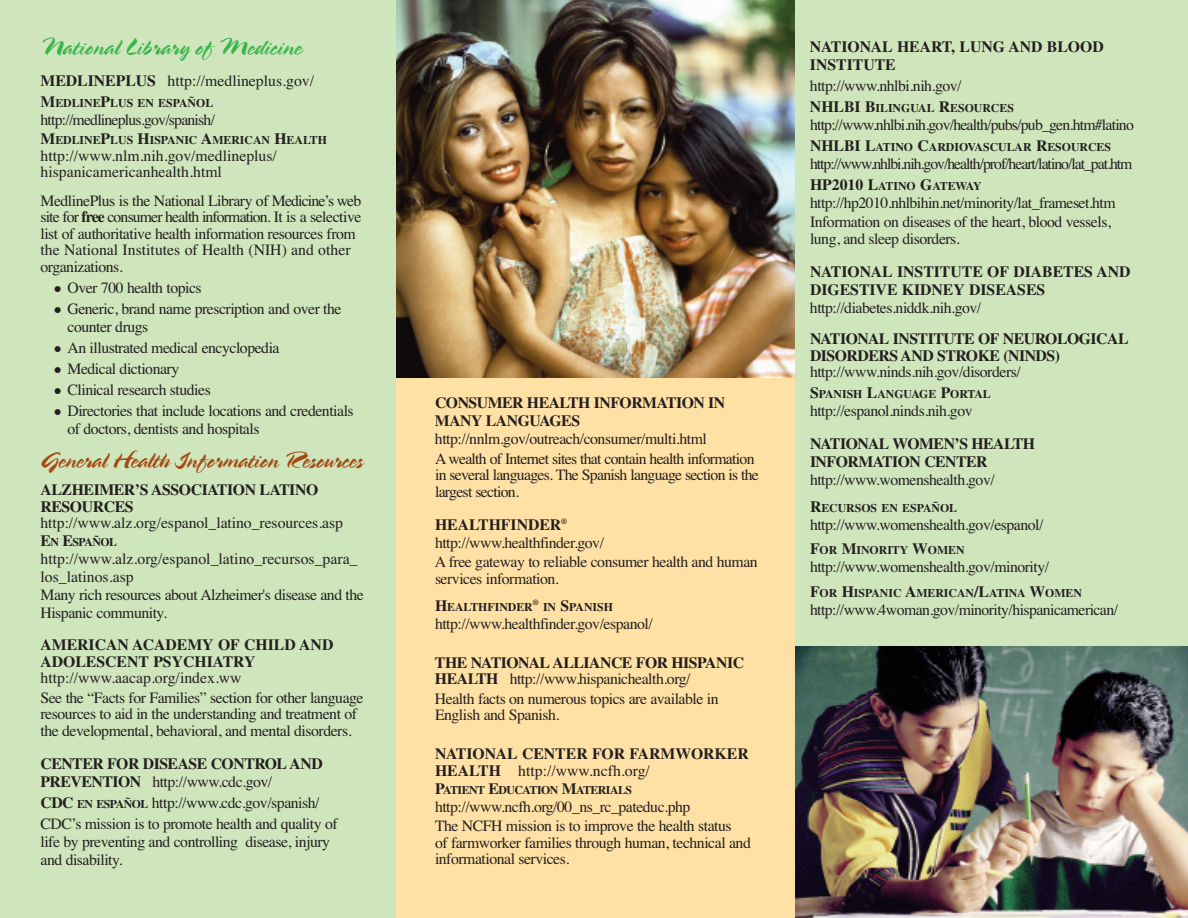
<style>
.page{position:relative;width:1188px;height:918px;background:#fff}
.page>*{position:absolute;margin:0;border:0;box-sizing:border-box;transform-origin:0 0}
.t1{font:24px "Bustamalaka";letter-spacing:-.015em;color:#a54a14}
.t2{font:24px "Bustamalaka";color:#3ab54a}
.t3{font:15.75px/16.5px "Times";letter-spacing:-.03em;color:#231f20}
.t4{font:700 15.75px/18px "Times";letter-spacing:-.03em;color:#231f20}
.t5{font:700 15.75px/16.5px "Times";color:#231f20}
.t6{font:15.75px/16.5px "Times";color:#231f20}
.t7{font:15.75px "Times";letter-spacing:-.05em;color:#231f20}
.t8{font:15.75px "Times";letter-spacing:-.065em;color:#231f20}
.t9{font:15.75px "Times";letter-spacing:-.005em;color:#231f20}
.t10{font:700 11.85px "Times";color:#231f20}
.t11{font:11.85px "Times Bold TT";color:#231f20}
.t12{font:700 11.85px "Times";letter-spacing:-.04em;color:#231f20}
.t13{font:700 7.8px "Times";color:#231f20}
.s1{font-weight:700}
.s2{font-size:15.75px}
.s3{font-size:21px}
.s4{font-weight:400}
.s5{font-weight:700;font-size:11.85px}
</style>
<div class="page">
<div style="left:0;top:0;width:397px;height:918px;background:#cfe6bd"></div>
<div style="left:396px;top:0;width:399px;height:918px;background:#ffe1a5"></div>
<div style="left:795px;top:0;width:393px;height:918px;background:#cfe6bd"></div>
<img style="left:795px;top:646px;width:393px;height:272px">
<img style="left:396px;top:0;width:399px;height:378px">
<h1 class="t2" style="left:40px;top:33px;width:263px">National Library of Medicine</h1>
<p class="t6" style="left:40px;top:72px;width:275px"><span class="s1">MEDLINEPLUS</span> http://medlineplus.gov/</p>
<p class="t10" style="left:41px;top:99px;width:174px"><span class="s2">M</span>EDLINE<span class="s2">P</span>LUS EN ESPAÑOL</p>
<p class="t7" style="left:40px;top:110px;width:176px">http://medlineplus.gov/spanish/</p>
<p class="t11" style="left:40px;top:133px;width:288px"><span class="s2">M</span>EDLINE<span class="s2">P</span>LUS <span class="s2">H</span>ISPANIC <span class="s2">A</span>MERICAN <span class="s2">H</span>EALTH</p>
<p class="t6" style="left:40px;top:147px;width:238px">http://www.nlm.nih.gov/medlineplus/ hispanicamericanhealth.html</p>
<p class="t3" style="left:40px;top:192px;width:322px">MedlinePlus is the National Library of Medicine’s web site for <span class="s1">free</span> consumer health information. It is a selective list of authoritative health information resources from the National Institutes of Health (NIH) and other organizations.</p>
<p class="t3" style="left:54px;top:279px;width:149px"><span class="s3">•</span> Over 700 health topics</p>
<p class="t3" style="left:68px;top:299px;width:276px;line-height:18px;text-indent:-13px"><span class="s3">•</span> Generic, brand name prescription and over the counter drugs</p>
<p class="t3" style="left:54px;top:339px;width:227px"><span class="s3">•</span> An illustrated medical encyclopedia</p>
<p class="t3" style="left:54px;top:360px;width:126px"><span class="s3">•</span> Medical dictionary</p>
<p class="t3" style="left:54px;top:381px;width:158px"><span class="s3">•</span> Clinical research studies</p>
<p class="t3" style="left:68px;top:401px;width:288px;line-height:18px;text-indent:-13px"><span class="s3">•</span> Directories that include locations and credentials of doctors, dentists and hospitals</p>
<h1 class="t1" style="left:40px;top:446px;width:324px">General Health Information Resources</h1>
<p class="t4" style="left:40px;top:483px;width:279px;line-height:16.5px">ALZHEIMER’S ASSOCIATION LATINO<br>RESOURCES</p>
<p class="t9" style="left:40px;top:514px;width:304px">http://www.alz.org/espanol_latino_resources.asp</p>
<p class="t10" style="left:40px;top:538px;width:78px"><span class="s2">E</span>N <span class="s2">E</span>SPAÑOL</p>
<p class="t3" style="left:40px;top:550px;width:325px;line-height:18px">http://www.alz.org/espanol_latino_recursos_para_ los_latinos.asp<br>Many rich resources about Alzheimer's disease and the Hispanic community.</p>
<p class="t5" style="left:40px;top:638px;width:294px">AMERICAN ACADEMY OF CHILD AND<br>ADOLESCENT PSYCHIATRY</p>
<p class="t3" style="left:40px;top:668px;width:325px;line-height:19.5px">http://www.aacap.org/index.ww<br>See the “Facts for Families” section for other language</p>
<p class="t3" style="left:40px;top:705px;width:318px">resources to aid in the understanding and treatment of the developmental, behavioral, and mental disorders.</p>
<p class="t4" style="left:40px;top:756px;width:284px">CENTER FOR DISEASE CONTROL AND<br>PREVENTION <span class="s4">http://www.cdc.gov/</span></p>
<p class="t3" style="left:40px;top:792px;width:299px;line-height:21px"><span class="s1">CDC</span> <span class="s5">EN ESPAÑOL</span> http://www.cdc.gov/spanish/<br>CDC’s mission is to promote health and quality of</p>
<p class="t3" style="left:40px;top:832px;width:291px;line-height:18px">life by preventing and controlling disease, injury and disability.</p>
<p class="t4" style="left:435px;top:395px;width:292px">CONSUMER HEALTH INFORMATION IN<br>MANY LANGUAGES</p>
<p class="t3" style="left:435px;top:429px;width:321px;line-height:19.5px">http://nnlm.gov/outreach/consumer/multi.html<br>A wealth of Internet sites that contain health information</p>
<p class="t3" style="left:435px;top:466px;width:325px">in several languages. The Spanish language section is the largest section.</p>
<p class="t3" style="left:435px;top:515px;width:171px;line-height:18px"><span class="s1">HEALTHFINDER</span><sup>® </sup>http://www.healthfinder.gov/</p>
<p class="t3" style="left:435px;top:553px;width:324px">A free gateway to reliable consumer health and human services information.</p>
<p class="t10" style="left:435px;top:603px;width:99px"><span class="s2">H</span>EALTHFINDER</p>
<p class="t13" style="left:533px;top:600px;width:7px">®</p>
<p class="t10" style="left:543px;top:603px;width:71px">IN <span class="s2">S</span>PANISH</p>
<p class="t3" style="left:435px;top:615px;width:219px">http://www.healthfinder.gov/espanol/</p>
<p class="t4" style="left:435px;top:656px;width:311px;line-height:16.5px">THE NATIONAL ALLIANCE FOR HISPANIC<br>HEALTH <span class="s4">http://www.hispanichealth.org/</span></p>
<p class="t3" style="left:435px;top:690px;width:285px">Health facts on numerous topics are available in<br>English and Spanish.</p>
<p class="t5" style="left:435px;top:747px;width:315px">NATIONAL CENTER FOR FARMWORKER<br>HEALTH <span class="s4">http://www.ncfh.org/</span></p>
<p class="t12" style="left:435px;top:786px;width:199px"><span class="s2">P</span>ATIENT <span class="s2">E</span>DUCATION <span class="s2">M</span>ATERIALS</p>
<p class="t3" style="left:435px;top:796px;width:298px;line-height:19.5px">http://www.ncfh.org/00_ns_rc_pateduc.php<br>The NCFH mission is to improve the health status</p>
<p class="t3" style="left:435px;top:834px;width:317px">of farmworker families through human, technical and informational services.</p>
<p class="t5" style="left:810px;top:39px;width:295px;line-height:18px">NATIONAL HEART, LUNG AND BLOOD<br>INSTITUTE</p>
<p class="t3" style="left:810px;top:77px;width:153px">http://www.nhlbi.nih.gov/</p>
<p class="t10" style="left:810px;top:103px;width:205px"><span class="s2">NHLBI B</span>ILINGUAL <span class="s2">R</span>ESOURCES</p>
<p class="t7" style="left:810px;top:115px;width:325px">http://www.nhlbi.nih.gov/health/pubs/pub_gen.htm#latino</p>
<p class="t10" style="left:810px;top:142px;width:303px"><span class="s2">NHLBI L</span>ATINO <span class="s2">C</span>ARDIOVASCULAR <span class="s2">R</span>ESOURCES</p>
<p class="t8" style="left:810px;top:154px;width:324px">http://www.nhlbi.nih.gov/health/prof/heart/latino/lat_pat.htm</p>
<p class="t10" style="left:810px;top:181px;width:173px"><span class="s2">HP2010 L</span>ATINO <span class="s2">G</span>ATEWAY</p>
<p class="t3" style="left:810px;top:192px;width:307px;line-height:19.5px">http://hp2010.nhlbihin.net/minority/lat_frameset.htm<br>Information on diseases of the heart, blood vessels,</p>
<p class="t3" style="left:810px;top:230px;width:151px">lung, and sleep disorders.</p>
<p class="t5" style="left:810px;top:264px;width:322px;line-height:18px">NATIONAL INSTITUTE OF DIABETES AND<br>DIGESTIVE KIDNEY DISEASES</p>
<p class="t3" style="left:810px;top:299px;width:173px">http://diabetes.niddk.nih.gov/</p>
<p class="t4" style="left:810px;top:332px;width:320px;line-height:16.5px">NATIONAL INSTITUTE OF NEUROLOGICAL<br>DISORDERS AND STROKE (NINDS)</p>
<p class="t3" style="left:810px;top:363px;width:212px">http://www.ninds.nih.gov/disorders/</p>
<p class="t10" style="left:810px;top:390px;width:182px"><span class="s2">S</span>PANISH <span class="s2">L</span>ANGUAGE <span class="s2">P</span>ORTAL</p>
<p class="t3" style="left:810px;top:402px;width:164px">http://espanol.ninds.nih.gov</p>
<p class="t4" style="left:810px;top:436px;width:227px">NATIONAL WOMEN’S HEALTH<br>INFORMATION CENTER</p>
<p class="t3" style="left:810px;top:471px;width:186px">http://www.womenshealth.gov/</p>
<p class="t10" style="left:810px;top:504px;width:149px"><span class="s2">R</span>ECURSOS EN ESPAÑOL</p>
<p class="t3" style="left:810px;top:516px;width:235px">http://www.womenshealth.gov/espanol/</p>
<p class="t10" style="left:810px;top:546px;width:156px"><span class="s2">F</span>OR <span class="s2">M</span>INORITY <span class="s2">W</span>OMEN</p>
<p class="t3" style="left:810px;top:559px;width:241px">http://www.womenshealth.gov/minority/</p>
<p class="t10" style="left:810px;top:589px;width:273px"><span class="s2">F</span>OR <span class="s2">H</span>ISPANIC <span class="s2">A</span>MERICAN<span class="s2">/L</span>ATINA <span class="s2">W</span>OMEN</p>
<p class="t3" style="left:810px;top:601px;width:310px">http://www.4woman.gov/minority/hispanicamerican/</p>
</div>
